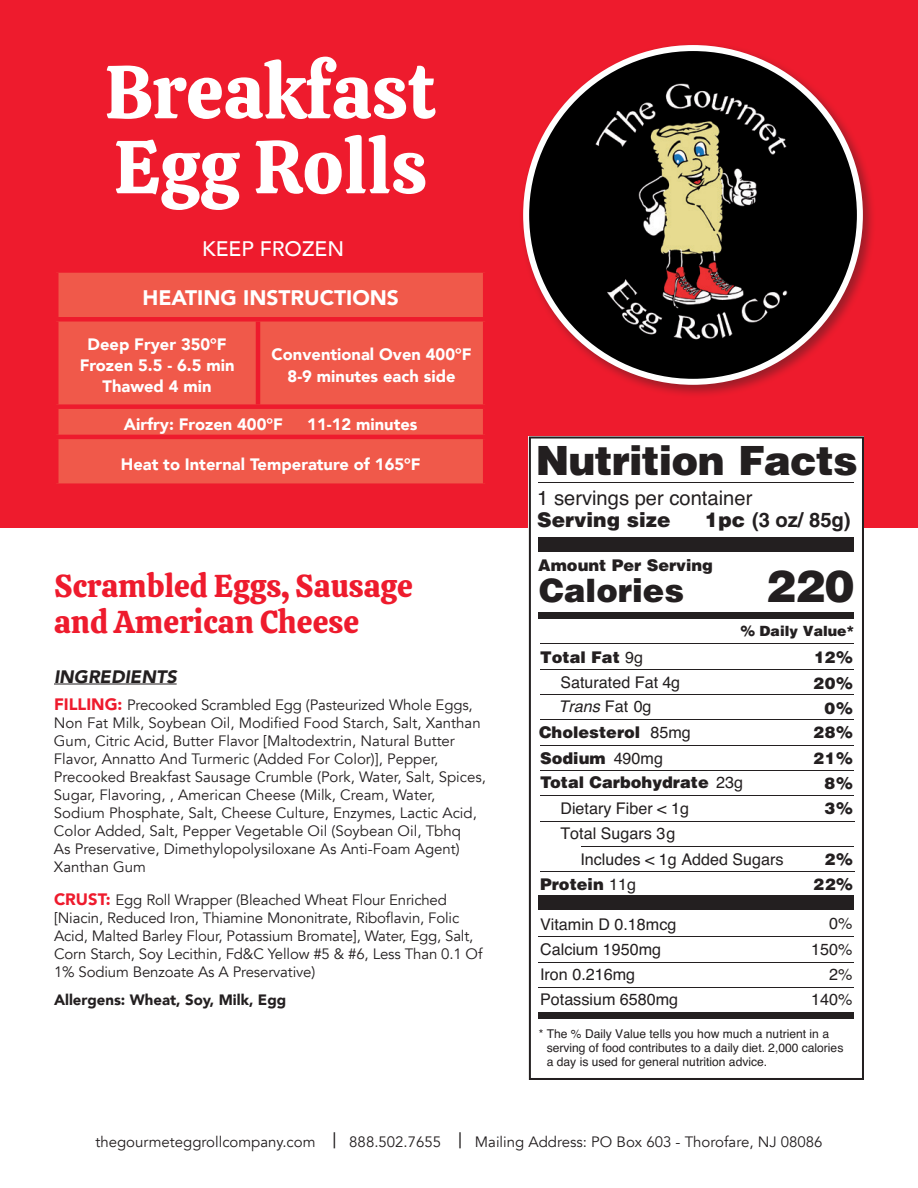
<style>
.page{position:relative;width:918px;height:1188px;background:#fff}
.page>*{position:absolute;margin:0;border:0;box-sizing:border-box;transform-origin:0 0}
.t1{font:75px/75px "Calistoga";color:#fff}
.t2{font:900 44.4px "Helvetica LT Std";color:#231f20}
.t3{font:900 40.35px "Helvetica LT Std";letter-spacing:-.02em;color:#231f20}
.t4{font:900 32.25px "Helvetica LT Std";color:#231f20}
.t5{font:31.5px/36px "Calistoga";color:#ee1b2d}
.t6{font:900 21px "Avenir";color:#fff}
.t7{font:500 21px "Avenir";color:#fff}
.t8{font:20.1px "Helvetica";color:#231f20}
.t9{font:700 20.1px "Helvetica LT Std";color:#231f20}
.t10{font:900 20.1px "Helvetica LT Std";color:#231f20}
.t11{font:italic 900 18px "Avenir";color:#231f20}
.t12{font:900 16.5px/21px "Avenir";color:#fff;text-align:center}
.t13{font:16.2px/25.2px "Helvetica";color:#231f20}
.t14{font:900 16.2px/26px "Helvetica LT Std";color:#231f20}
.t15{font:15px/18px "Avenir";color:#231f20}
.t16{font:900 15px "Avenir";color:#231f20}
.t17{font:900 14.1px "Helvetica LT Std";color:#231f20}
.t18{font:12.15px/14.1px "Helvetica";color:#231f20}
.s1{font-weight:900;font-size:16.5px;color:#ee1b2d}
.s2{font-weight:900}
.s3{font-family:"Helvetica";font-weight:400}
.s4{font-style:italic}
.s5{font-size:21px}
</style>
<div class="page">
<div style="left:0;top:0;width:918px;height:528px;background:#ee1b2d"></div>
<div style="left:519px;top:41px;width:357px;height:357px;background:#231f20;opacity:.4"></div>
<img style="left:527px;top:55px;width:328px;height:312px">
<svg style="left:529px;top:436px;width:335px;height:644px"></svg>
<hr style="left:540px;top:669px;width:314px;height:1px;background:#231f20">
<hr style="left:540px;top:644px;width:314px;height:1px;background:#231f20">
<hr style="left:540px;top:796px;width:314px;height:1px;background:#231f20">
<hr style="left:540px;top:821px;width:314px;height:1px;background:#231f20">
<hr style="left:540px;top:694px;width:314px;height:1px;background:#231f20">
<hr style="left:582px;top:846px;width:272px;height:1px;background:#231f20">
<hr style="left:540px;top:872px;width:314px;height:1px;background:#231f20">
<hr style="left:540px;top:720px;width:313px;height:1px;background:#231f20">
<hr style="left:540px;top:770px;width:313px;height:1px;background:#231f20">
<hr style="left:540px;top:745px;width:314px;height:1px;background:#231f20">
<hr style="left:539px;top:936px;width:315px;height:1px;background:#231f20">
<hr style="left:538px;top:987px;width:316px;height:1px;background:#231f20">
<hr style="left:538px;top:962px;width:316px;height:1px;background:#231f20">
<div style="left:538px;top:895px;width:316px;height:15px;background:#231f20"></div>
<div style="left:538px;top:1013px;width:316px;height:6px;background:#231f20"></div>
<hr style="left:54px;top:684px;width:123px;height:1px;background:#231f20">
<div style="left:58px;top:273px;width:425px;height:210px;background:#f0594a"></div>
<div style="left:54px;top:317px;width:204px;height:5px;background:#ee1b2d"></div>
<hr style="left:256px;top:322px;width:4px;height:82px;background:#ee1b2d">
<div style="left:258px;top:317px;width:229px;height:5px;background:#ee1b2d"></div>
<div style="left:54px;top:404px;width:204px;height:5px;background:#ee1b2d"></div>
<hr style="left:54px;top:435px;width:204px;height:4px;background:#ee1b2d">
<hr style="left:258px;top:435px;width:229px;height:4px;background:#ee1b2d">
<div style="left:258px;top:404px;width:229px;height:5px;background:#ee1b2d"></div>
<h1 class="t1" style="left:105px;top:50px;width:333px">Breakfast<br>Egg Rolls</h1>
<h3 class="t7" style="left:202px;top:231px;width:143px">KEEP FROZEN</h3>
<h3 class="t6" style="left:142px;top:280px;width:258px">HEATING INSTRUCTIONS</h3>
<p class="t12" style="left:80px;top:334px;width:156px">Deep Fryer 350°F<br>Frozen 5.5 - 6.5 min<br>Thawed 4 min</p>
<p class="t12" style="left:272px;top:343px;width:201px;line-height:22.5px">Conventional Oven 400°F<br>8-9 minutes each side</p>
<p class="t12" style="left:124px;top:413px;width:161px">Airfry: Frozen 400°F</p>
<p class="t12" style="left:307px;top:413px;width:112px">11-12 minutes</p>
<p class="t12" style="left:121px;top:453px;width:301px">Heat to Internal Temperature of 165°F</p>
<h3 class="t5" style="left:54px;top:566px;width:361px">Scrambled Eggs, Sausage and American Cheese</h3>
<p class="t11" style="left:54px;top:662px;width:124px">INGREDIENTS</p>
<p class="t15" style="left:54px;top:696px;width:433px"><span class="s1">FILLING:</span> Precooked Scrambled Egg (Pasteurized Whole Eggs, Non Fat Milk, Soybean Oil, Modified Food Starch, Salt, Xanthan Gum, Citric Acid, Butter Flavor [Maltodextrin, Natural Butter Flavor, Annatto And Turmeric (Added For Color)], Pepper, Precooked Breakfast Sausage Crumble (Pork, Water, Salt, Spices, Sugar, Flavoring, , American Cheese (Milk, Cream, Water, Sodium Phosphate, Salt, Cheese Culture, Enzymes, Lactic Acid, Color Added, Salt, Pepper Vegetable Oil (Soybean Oil, Tbhq<br>As Preservative, Dimethylopolysiloxane As Anti-Foam Agent)<br>Xanthan Gum</p>
<p class="t15" style="left:54px;top:891px;width:430px"><span class="s1">CRUST:</span> Egg Roll Wrapper (Bleached Wheat Flour Enriched [Niacin, Reduced Iron, Thiamine Mononitrate, Riboflavin, Folic Acid, Malted Barley Flour, Potassium Bromate], Water, Egg, Salt, Corn Starch, Soy Lecithin, Fd&amp;C Yellow #5 &amp; #6, Less Than 0.1 Of 1% Sodium Benzoate As A Preservative)</p>
<p class="t16" style="left:54px;top:987px;width:234px">Allergens: Wheat, Soy, Milk, Egg</p>
<h3 class="t3" style="left:536px;top:434px;width:323px">Nutrition Facts</h3>
<h3 class="t8" style="left:537px;top:482px;width:217px">1 servings per container</h3>
<h3 class="t10" style="left:537px;top:506px;width:135px">Serving size</h3>
<h3 class="t9" style="left:705px;top:507px;width:147px"><span class="s2">1pc</span> (3 oz/ 85g)</h3>
<p class="t14" style="left:538px;top:552px;width:176px">Amount Per Serving</p>
<h3 class="t4" style="left:539px;top:570px;width:147px">Calories</h3>
<h2 class="t2" style="left:766px;top:557px;width:90px">220</h2>
<p class="t17" style="left:741px;top:622px;width:115px">% Daily Value*</p>
<p class="t14" style="left:540px;top:644px;width:105px">Total Fat <span class="s3">9g</span></p>
<p class="t13" style="left:559px;top:670px;width:123px;line-height:24.8px">Saturated Fat 4g<br><span class="s4">Trans</span> Fat 0g</p>
<p class="t14" style="left:539px;top:719px;width:153px">Cholesterol <span class="s3">85mg<br></span>Sodium</p>
<p class="t14" style="left:540px;top:769px;width:205px">Total Carbohydrate <span class="s3">23g</span></p>
<p class="t13" style="left:560px;top:796px;width:130px">Dietary Fiber &lt; 1g</p>
<p class="t13" style="left:560px;top:821px;width:117px">Total Sugars 3g</p>
<p class="t13" style="left:580px;top:847px;width:205px">Includes &lt; 1g Added Sugars</p>
<p class="t14" style="left:540px;top:871px;width:97px">Protein <span class="s3">11g</span></p>
<p class="t13" style="left:540px;top:912px;width:140px">Vitamin D 0.18mcg<br>Calcium 1950mg<br>Iron 0.216mg<br>Potassium 6580mg</p>
<p class="t13" style="left:614px;top:746px;width:51px">490mg</p>
<p class="t14" style="left:814px;top:644px;width:40px">12%</p>
<p class="t14" style="left:824px;top:695px;width:30px">0%</p>
<p class="t14" style="left:813px;top:669px;width:41px">20%</p>
<p class="t14" style="left:813px;top:718px;width:41px;line-height:26.8px">28%<br>21%</p>
<p class="t14" style="left:824px;top:771px;width:30px;line-height:25px">8%<br>3%</p>
<p class="t14" style="left:824px;top:846px;width:30px">2%</p>
<p class="t14" style="left:813px;top:871px;width:41px">22%</p>
<p class="t13" style="left:811px;top:912px;width:43px;text-align:right">0%<br>150%<br>2%<br>140%</p>
<p class="t18" style="left:547px;top:1027px;width:298px;text-indent:-8px">* The % Daily Value tells you how much a nutrient in a serving of food contributes to a daily diet. 2,000 calories a day is used for general nutrition advice.</p>
<p class="t15" style="left:95px;top:1133px;width:729px">thegourmeteggrollcompany.com <span class="s5">|</span> 888.502.7655 <span class="s5">|</span> Mailing Address: PO Box 603 - Thorofare, NJ 08086</p>
</div>
